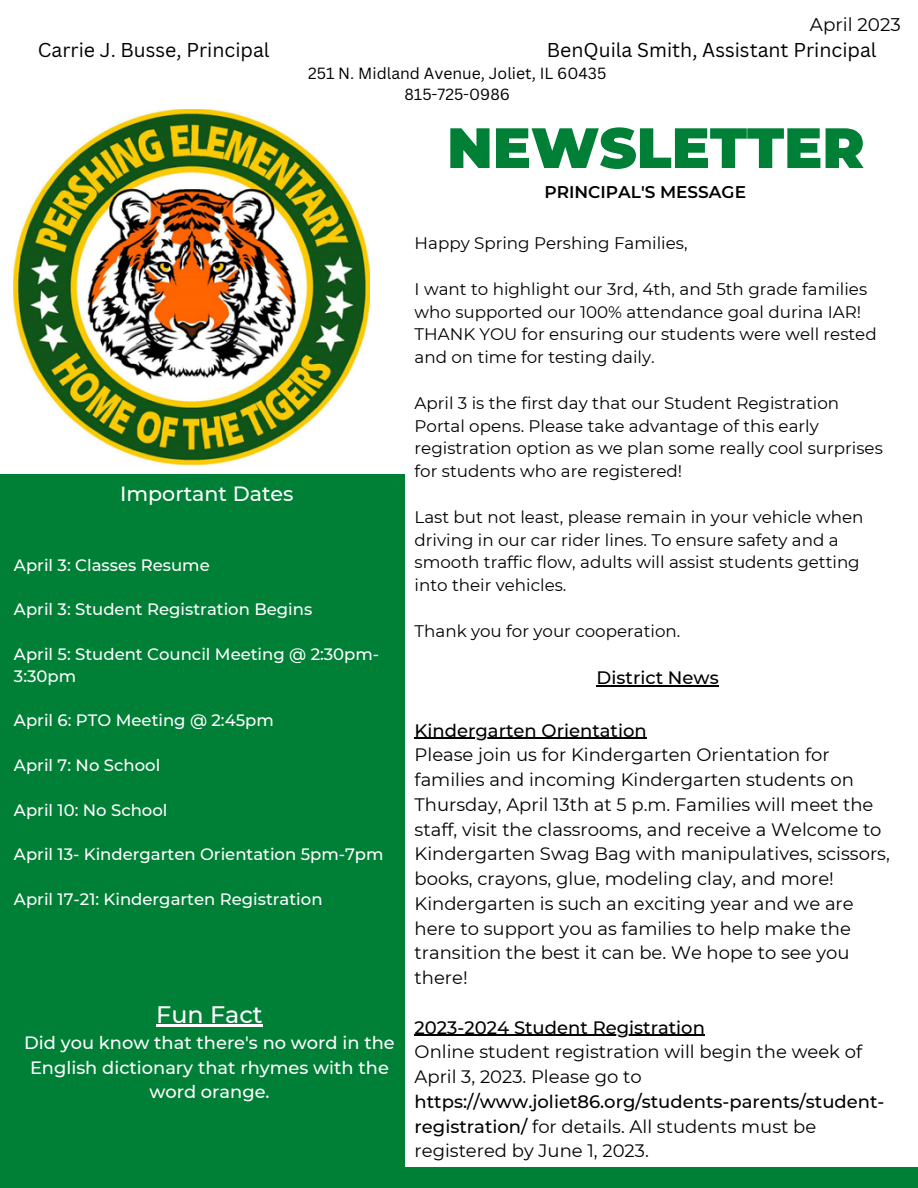
<style>
.page{position:relative;width:918px;height:1188px;background:#fff}
.page>*{position:absolute;margin:0;border:0;box-sizing:border-box;transform-origin:0 0}
.t1{font:900 56.7px "Montserrat";color:#008037}
.t2{font:500 23.7px "Montserrat";color:#fff}
.t3{font:600 21.15px "Montserrat";color:#fff}
.t4{font:500 20.55px "Montserrat";color:#fff}
.t5{font:19.5px "Canva Sans";color:#000}
.t6{font:18.3px "Montserrat";color:#000}
.t7{font:18px/24.8px "Montserrat";color:#000}
.t8{font:500 18px/24.8px "Montserrat";color:#000}
.t9{font:500 17.85px/24.5px "Montserrat";color:#fff;text-align:center}
.t10{font:500 16.95px "Montserrat";color:#fff}
.t11{font:600 16.95px "Montserrat";color:#000}
.t12{font:16.65px/22.8px "Montserrat";color:#000}
.t13{font:500 16.5px/22.2px "Montserrat";color:#fff}
.t14{font:15.75px/21.3px "Canva Sans";color:#000;text-align:center}
.s1{font-weight:400}
</style>
<div class="page">
<img style="left:14px;top:109px;width:355px;height:357px">
<div style="left:0;top:1167px;width:918px;height:21px;background:#008037"></div>
<div style="left:0;top:474px;width:405px;height:714px;background:#008037"></div>
<hr style="left:156px;top:1025px;width:107px;height:2px;background:#fff">
<hr style="left:415px;top:738px;width:232px;height:1px;background:#000">
<hr style="left:415px;top:1035px;width:290px;height:1px;background:#000">
<hr style="left:597px;top:685px;width:122px;height:1px;background:#000">
<p class="t6" style="left:810px;top:13px;width:92px">April 2023</p>
<p class="t5" style="left:38px;top:36px;width:233px">Carrie J. Busse, Principal</p>
<p class="t5" style="left:547px;top:36px;width:331px">BenQuila Smith, Assistant Principal</p>
<p class="t14" style="left:308px;top:62px;width:300px">251 N. Midland Avenue, Joliet, IL 60435<br>815-725-0986</p>
<p class="t3" style="left:92px;top:479px;width:142px">03rd Teddy</p>
<p class="t4" style="left:120px;top:481px;width:175px">Important Dates</p>
<p class="t13" style="left:14px;top:554px;width:197px">April 3: Classes Resume</p>
<p class="t13" style="left:14px;top:598px;width:300px">April 3: Student Registration Begins</p>
<p class="t13" style="left:14px;top:643px;width:367px">April 5: Student Council Meeting @ 2:30pm-<br>3:30pm</p>
<p class="t13" style="left:14px;top:709px;width:261px">April 6: PTO Meeting @ 2:45pm</p>
<p class="t13" style="left:14px;top:754px;width:148px">April 7: No School</p>
<p class="t13" style="left:14px;top:799px;width:155px">April 10: No School</p>
<p class="t13" style="left:14px;top:843px;width:371px">April 13- Kindergarten Orientation 5pm-7pm</p>
<p class="t13" style="left:14px;top:888px;width:310px">April 17-21: Kindergarten Registration</p>
<p class="t3" style="left:92px;top:698px;width:52px">05th</p>
<p class="t3" style="left:171px;top:698px;width:66px">Isabel</p>
<h2 class="t2" style="left:156px;top:1000px;width:108px">Fun Fact</h2>
<p class="t9" style="left:24px;top:1031px;width:372px">Did you know that there's no word in the<br>English dictionary that rhymes with the word orange.</p>
<p class="t10" style="left:90px;top:1055px;width:207px">Field Trip to Fire Station</p>
<p class="t10" style="left:333px;top:1055px;width:48px">(17th)</p>
<h1 class="t1" style="left:447px;top:113px;width:419px">NEWSLETTER</h1>
<p class="t11" style="left:544px;top:182px;width:203px">PRINCIPAL'S MESSAGE</p>
<p class="t12" style="left:415px;top:232px;width:274px">Happy Spring Pershing Families,</p>
<p class="t12" style="left:415px;top:277px;width:464px">I want to highlight our 3rd, 4th, and 5th grade families who supported our 100% attendance goal durina IAR!<br>THANK YOU for ensuring our students were well rested and on time for testing daily.</p>
<p class="t12" style="left:415px;top:391px;width:470px">April 3 is the first day that our Student Registration Portal opens. Please take advantage of this early registration option as we plan some really cool surprises for students who are registered!</p>
<p class="t12" style="left:415px;top:505px;width:450px">Last but not least, please remain in your vehicle when driving in our car rider lines. To ensure safety and a smooth traffic flow, adults will assist students getting into their vehicles.</p>
<p class="t12" style="left:415px;top:620px;width:267px">Thank you for your cooperation.</p>
<p class="t8" style="left:597px;top:665px;width:124px">District News</p>
<p class="t8" style="left:415px;top:718px;width:234px">Kindergarten Orientation</p>
<p class="t7" style="left:415px;top:743px;width:477px">Please join us for Kindergarten Orientation for families and incoming Kindergarten students on Thursday, April 13th at 5 p.m. Families will meet the staff, visit the classrooms, and receive a Welcome to Kindergarten Swag Bag with manipulatives, scissors, books, crayons, glue, modeling clay, and more!<br>Kindergarten is such an exciting year and we are here to support you as families to help make the transition the best it can be. We hope to see you there!</p>
<p class="t8" style="left:415px;top:1015px;width:292px">2023-2024 Student Registration</p>
<p class="t7" style="left:415px;top:1040px;width:449px">Online student registration will begin the week of<br>April 3, 2023. Please go to</p>
<p class="t8" style="left:415px;top:1089px;width:471px">https://www.joliet86.org/students-parents/student&shy;registration/ <span class="s1">for details. All students must be registered by June 1, 2023.</span></p>
</div>
